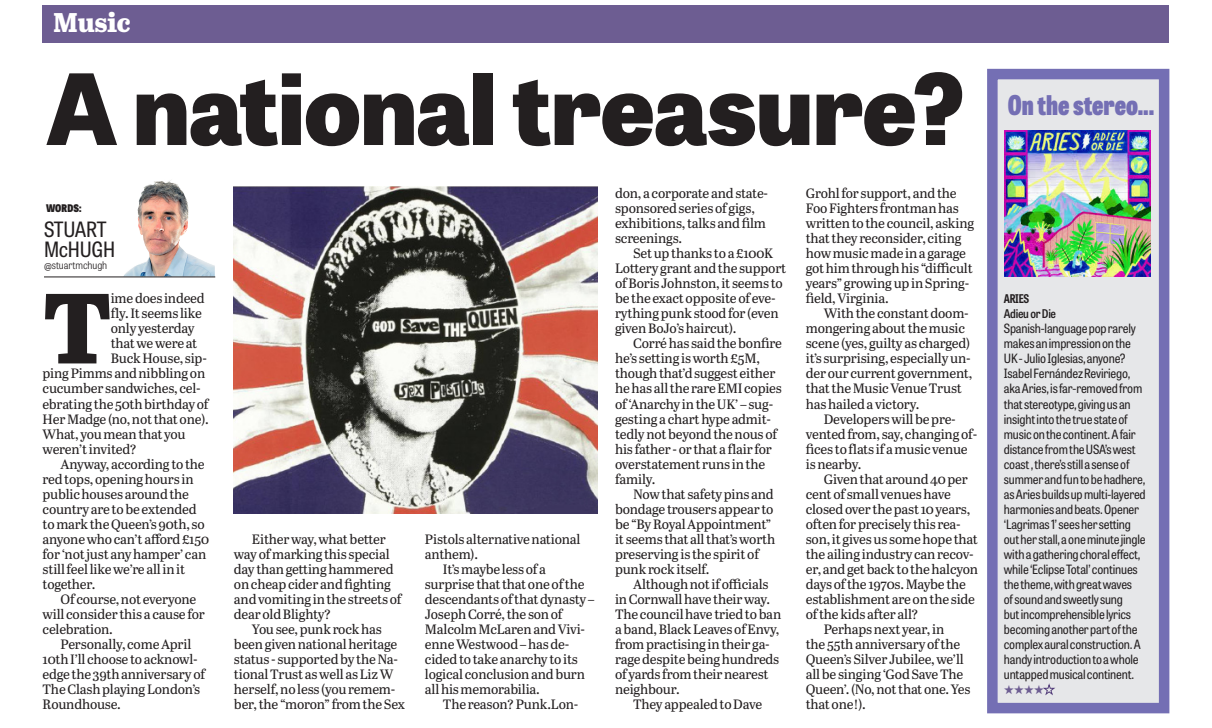
<style>
.page{position:relative;width:1212px;height:728px;background:#fff}
.page>*{position:absolute;margin:0;border:0;box-sizing:border-box;transform-origin:0 0}
.PINT_weekender_drop{font:800 99.15px "Abril Text";color:#231f20}
.PHDL_weekender_page{font:800 97.5px "Tablet Gothic";letter-spacing:-.01em;color:#231f20}
.t1{font:800 27px "Tablet Gothic Condensed";color:#746fb4}
.PHDL_C5_News_Lead_78{font:800 27px "Abril Text";letter-spacing:-.005em;color:#fff}
.PBYL_C1_Columnist_14{font:semi-condensed 21px "Tablet Gothic";letter-spacing:-.015em;color:#231f20}
.PBDY_COMMON_Body{font:13.5px/15px "Abril Text";letter-spacing:-.015em;color:#231f20}
.PINT_weekender_drop-2{font:13.5px "Abril Text";letter-spacing:-.015em;color:#231f20}
.PBDY_GUIDE_OnTheWeb{font:semi-condensed 12.75px/15px "Tablet Gothic";letter-spacing:-.015em;color:#231f20}
.PBDY_GUIDE_OnTheWeb-2{font:12.75px "Zapf Dingbats";color:#6d5d92}
.PBDY_GUIDE_cinema_li{font:600 semi-condensed 12px "Tablet Gothic";letter-spacing:-.025em;color:#231f20}
.PBDY_GUIDE_cinema_li-2{font:700 12px "Tablet Gothic Condensed";letter-spacing:-.025em;color:#231f20}
.PEAD_ALL_Email{font:300 semi-condensed 10.5px "Tablet Gothic";letter-spacing:-.005em;color:#231f20}
.t2{font:800 semi-condensed 10.5px "Tablet Gothic";letter-spacing:.005em;color:#231f20}
</style>
<div class="page">
<div style="left:43px;top:5px;width:1126px;height:37px;background:#6d5d92"></div>
<div style="left:993px;top:69px;width:174px;height:637px;background:#e6e7e9"></div>
<div style="left:987px;top:69px;width:182px;height:643px;border:10px solid #746fb4"></div>
<img style="left:124px;top:180px;width:91px;height:96px">
<hr style="left:44px;top:276px;width:171px;height:1px;background:#231f20">
<svg style="left:1043px;top:684px;width:12px;height:10px"></svg>
<img style="left:1004px;top:130px;width:147px;height:146px">
<img style="left:233px;top:186px;width:364px;height:327px">
<p class="PHDL_C5_News_Lead_78" style="left:54px;top:3px;width:79px">Music</p>
<p class="PHDL_weekender_page" style="left:46px;top:37px;width:916px">A national treasure?</p>
<p class="t2" style="left:46px;top:200px;width:37px">WORDS:</p>
<p class="PBYL_C1_Columnist_14" style="left:44px;top:215px;width:64px">STUART</p>
<p class="PBYL_C1_Columnist_14" style="left:44px;top:235px;width:73px">McHUGH</p>
<p class="PEAD_ALL_Email" style="left:44px;top:258px;width:65px">@stuartmchugh</p>
<p class="PINT_weekender_drop" style="left:43px;top:255px;width:71px">T</p>
<p class="PINT_weekender_drop-2" style="left:111px;top:288px;width:96px">ime does indeed</p>
<p class="PINT_weekender_drop-2" style="left:111px;top:303px;width:93px">fly. It seems like</p>
<p class="PINT_weekender_drop-2" style="left:111px;top:318px;width:85px">only yesterday</p>
<p class="PINT_weekender_drop-2" style="left:111px;top:333px;width:88px">that we were at</p>
<p class="PINT_weekender_drop-2" style="left:111px;top:348px;width:98px">Buck House, sip-</p>
<p class="PINT_weekender_drop-2" style="left:43px;top:363px;width:164px">ping Pimms and nibbling on</p>
<p class="PINT_weekender_drop-2" style="left:43px;top:378px;width:160px">cucumber sandwiches, cel-</p>
<p class="PINT_weekender_drop-2" style="left:43px;top:393px;width:167px">ebrating the 50th birthday of</p>
<p class="PINT_weekender_drop-2" style="left:43px;top:408px;width:168px">Her Madge (no, not that one).</p>
<p class="PINT_weekender_drop-2" style="left:43px;top:423px;width:145px">What, you mean that you</p>
<p class="PINT_weekender_drop-2" style="left:43px;top:438px;width:96px">weren’t invited?</p>
<p class="PBDY_COMMON_Body" style="left:43px;top:455px;width:168px;text-indent:18px">Anyway, according to the red tops, opening hours in public houses around the country are to be extended to mark the Queen’s 90th, so anyone who can’t afford £150 for ‘not just any hamper’ can still feel like we’re all in it together.</p>
<p class="PBDY_COMMON_Body" style="left:43px;top:590px;width:164px;text-indent:18px">Of course, not everyone will consider this a cause for celebration.</p>
<p class="PBDY_COMMON_Body" style="left:43px;top:635px;width:164px;text-indent:18px">Personally, come April<br>10th I’ll choose to acknowl&shy;edge the 39th anniversary of<br>The Clash playing London’s<br>Roundhouse.</p>
<p class="PBDY_COMMON_Body" style="left:234px;top:530px;width:169px;text-indent:18px">Either way, what better way of marking this special day than getting hammered on cheap cider and fighting and vomiting in the streets of dear old Blighty?</p>
<p class="PBDY_COMMON_Body" style="left:234px;top:620px;width:173px;text-indent:18px">You see, punk rock has been given national heritage status - supported by the Na&shy;tional Trust as well as Liz W herself, no less (you remem&shy;ber, the “moron” from the Sex</p>
<p class="PBDY_COMMON_Body" style="left:425px;top:530px;width:157px">Pistols alternative national anthem).</p>
<p class="PBDY_COMMON_Body" style="left:425px;top:560px;width:171px;text-indent:18px">It’s maybe less of a surprise that that one of the descendants of that dynasty –<br>Joseph Corré, the son of<br>Malcolm McLaren and Vivi&shy;enne Westwood – has de&shy;cided to take anarchy to its logical conclusion and burn all his memorabilia.</p>
<p class="PBDY_COMMON_Body" style="left:443px;top:695px;width:137px">The reason? Punk.Lon-</p>
<p class="PBDY_COMMON_Body" style="left:615px;top:185px;width:155px">don, a corporate and state&shy;sponsored series of gigs, exhibitions, talks and film screenings.</p>
<p class="PBDY_COMMON_Body" style="left:615px;top:245px;width:173px;text-indent:18px">Set up thanks to a £100K<br>Lottery grant and the support of Boris Johnston, it seems to be the exact opposite of eve&shy;rything punk stood for (even given BoJo’s haircut).</p>
<p class="PBDY_COMMON_Body" style="left:615px;top:335px;width:168px;text-indent:18px">Corré has said the bonfire he’s setting is worth £5M, though that’d suggest either he has all the rare EMI copies of ‘Anarchy in the UK’ – sug&shy;gesting a chart hype admit&shy;tedly not beyond the nous of his father - or that a flair for overstatement runs in the family.</p>
<p class="PBDY_COMMON_Body" style="left:615px;top:485px;width:162px;text-indent:18px">Now that safety pins and bondage trousers appear to be “By Royal Appointment” it seems that all that’s worth preserving is the spirit of punk rock itself.</p>
<p class="PBDY_COMMON_Body" style="left:615px;top:575px;width:168px;text-indent:18px">Although not if officials in Cornwall have their way.<br>The council have tried to ban a band, Black Leaves of Envy, from practising in their ga&shy;rage despite being hundreds of yards from their nearest neighbour.</p>
<p class="PBDY_COMMON_Body" style="left:633px;top:695px;width:131px">They appealed to Dave</p>
<p class="PBDY_COMMON_Body" style="left:806px;top:185px;width:170px">Grohl for support, and the<br>Foo Fighters frontman has written to the council, asking that they reconsider, citing how music made in a garage got him through his “difficult years” growing up in Spring&shy;field, Virginia.</p>
<p class="PBDY_COMMON_Body" style="left:806px;top:305px;width:168px;text-indent:18px">With the constant doom&shy;mongering about the music scene (yes, guilty as charged) it’s surprising, especially un&shy;der our current government, that the Music Venue Trust has hailed a victory.</p>
<p class="PBDY_COMMON_Body" style="left:806px;top:410px;width:173px;text-indent:18px">Developers will be pre&shy;vented from, say, changing of&shy;fices to flats if a music venue is nearby.</p>
<p class="PBDY_COMMON_Body" style="left:806px;top:470px;width:174px;text-indent:18px">Given that around 40 per cent of small venues have closed over the past 10 years, often for precisely this rea&shy;son, it gives us some hope that the ailing industry can recov&shy;er, and get back to the halcyon days of the 1970s. Maybe the establishment are on the side of the kids after all?</p>
<p class="PBDY_COMMON_Body" style="left:806px;top:620px;width:166px;text-indent:18px">Perhaps next year, in<br>the 55th anniversary of the<br>Queen’s Silver Jubilee, we’ll all be singing ‘God Save The<br>Queen’. (No, not that one. Yes that one!).</p>
<p class="t1" style="left:1008px;top:85px;width:148px">On the stereo...</p>
<p class="PBDY_GUIDE_cinema_li-2" style="left:1004px;top:290px;width:27px">ARIES</p>
<p class="PBDY_GUIDE_cinema_li" style="left:1004px;top:305px;width:54px">Adieu or Die</p>
<p class="PBDY_GUIDE_OnTheWeb" style="left:1004px;top:320px;width:143px">Spanish-language pop rarely makes an impression on the<br>UK - Julio Iglesias, anyone?<br>Isabel Fernández Reviriego, aka Aries, is far-removed from that stereotype, giving us an insight into the true state of music on the continent. A fair distance from the USA’s west coast , there’s still a sense of summer and fun to be hadhere, as Aries builds up multi-layered harmonies and beats. Opener ‘Lagrimas 1’ sees her setting out her stall, a one minute jingle with a gathering choral effect, while ‘Eclipse Total’ continues the theme, with great waves<br>of sound and sweetly sung<br>but incomprehensible lyrics becoming another part of the complex aural construction. A handy introduction to a whole untapped musical continent.</p>
<p class="PBDY_GUIDE_OnTheWeb-2" style="left:1004px;top:683px;width:42px">★★★★</p>
</div>
